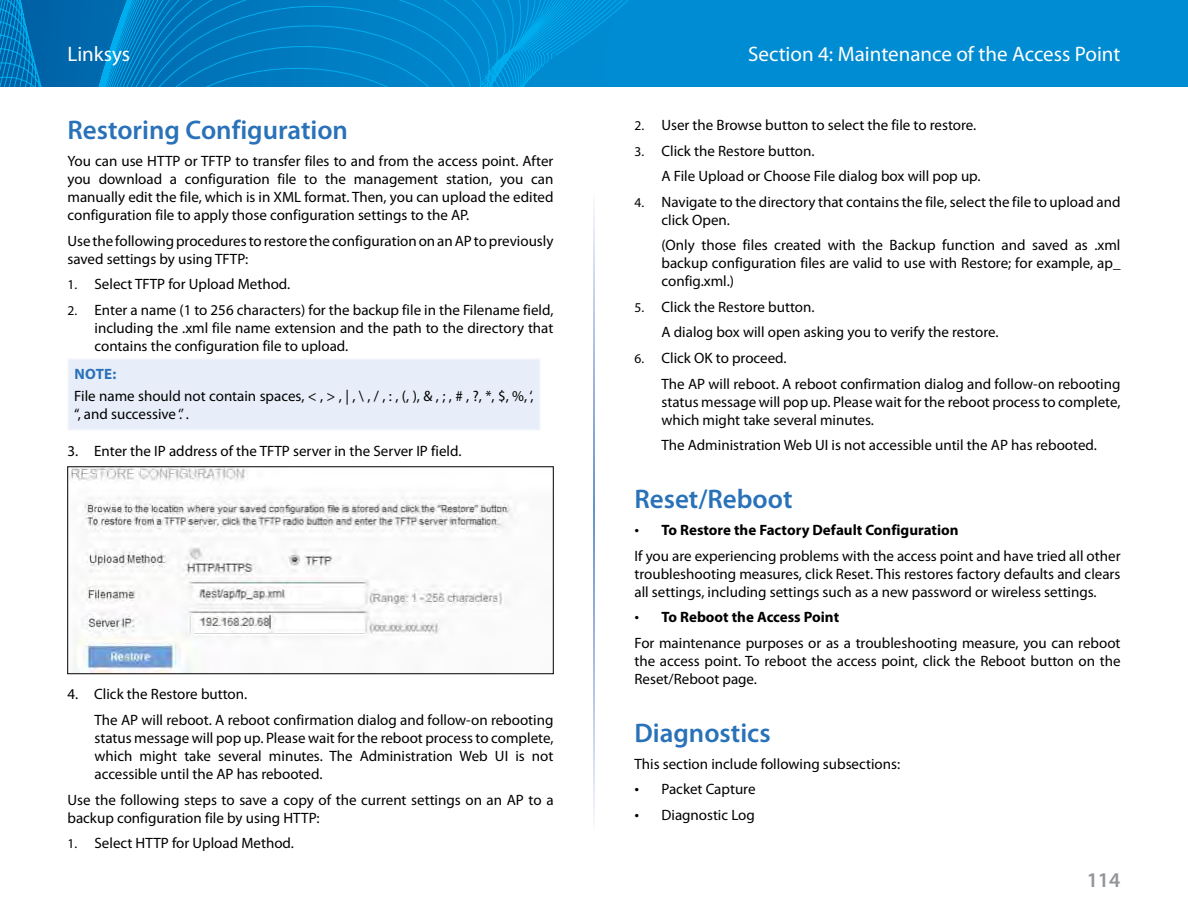
<style>
.page{position:relative;width:1188px;height:918px;background:#fff}
.page>*{position:absolute;margin:0;border:0;box-sizing:border-box;transform-origin:0 0}
.t1{font:600 27px "Myriad Pro";color:#2972b9}
.t2{font:21px "Myriad Pro";color:#fff}
.t3{font:600 21px "Myriad Pro";color:#939598}
.t4{font:15px/18px "Myriad Pro";color:#000}
.t5{font:700 15px "Myriad Pro";color:#2972b9}
.s1{font-size:13.5px}
.s2{font-family:"Times New Roman";font-size:13.5px}
.s3{font-weight:700}
</style>
<div class="page">
<div style="left:0;top:0;width:1188px;height:86px;background:#008cd2"></div>
<svg style="left:0;top:0;width:629px;height:86px"></svg>
<div style="left:68px;top:359px;width:472px;height:71px;background:#e8eef9"></div>
<hr style="left:68px;top:360px;width:1px;height:69px;background:#f1f5fb">
<hr style="left:539px;top:360px;width:2px;height:69px;background:#f1f5fb">
<hr style="left:68px;top:358px;width:473px;height:2px;background:#f1f5fb">
<hr style="left:68px;top:429px;width:473px;height:1px;background:#f1f5fb">
<img style="left:69px;top:469px;width:443px;height:203px">
<div style="left:67px;top:467px;width:486px;height:207px;border:1px solid #000"></div>
<h2 class="t2" style="left:68px;top:43px;width:64px">Linksys</h2>
<h2 class="t2" style="left:748px;top:43px;width:374px">Section 4: Maintenance of the Access Point</h2>
<h1 class="t1" style="left:68px;top:115px;width:282px">Restoring Configuration</h1>
<p class="t4" style="left:68px;top:152px;width:488px;text-align:justify">You can use HTTP or TFTP to transfer files to and from the access point. After you download a configuration file to the management station, you can manually edit the file, which is in XML format. Then, you can upload the edited configuration file to apply those configuration settings to the AP.</p>
<p class="t4" style="left:68px;top:232px;width:487px">Use the following procedures to restore the configuration on an AP to previously saved settings by using TFTP:</p>
<p class="t4" style="left:68px;top:276px;width:223px"><span class="s1">1.</span> Select TFTP for Upload Method.</p>
<p class="t4" style="left:94px;top:301px;width:460px;text-align:justify;text-indent:-27px"><span class="s1">2.</span> Enter a name (1 to 256 characters) for the backup file in the Filename field, including the .xml file name extension and the path to the directory that contains the configuration file to upload.</p>
<p class="t5" style="left:74px;top:366px;width:43px">note:</p>
<p class="t4" style="left:74px;top:387px;width:461px">File name should not contain spaces, &lt; , &gt; , | , \ , / , : , (, ), &amp; , ; , # , ?, *, $, %, ‘, “, and successive ‘.’.</p>
<p class="t4" style="left:67px;top:442px;width:394px">3. Enter the IP address of the TFTP server in the Server IP field.</p>
<p class="t4" style="left:94px;top:682px;width:460px;line-height:25.5px;text-indent:-27px">4. Click the Restore button.<br>The AP will reboot. A reboot confirmation dialog and follow-on rebooting</p>
<p class="t4" style="left:94px;top:729px;width:461px;text-align:justify">status message will pop up. Please wait for the reboot process to complete, which might take several minutes. The Administration Web UI is not accessible until the AP has rebooted.</p>
<p class="t4" style="left:68px;top:791px;width:488px">Use the following steps to save a copy of the current settings on an AP to a backup configuration file by using HTTP:</p>
<p class="t4" style="left:68px;top:834px;width:227px"><span class="s1">1.</span> Select HTTP for Upload Method.</p>
<p class="t4" style="left:634px;top:116px;width:342px"><span class="s1">2.</span> User the Browse button to select the file to restore.</p>
<p class="t4" style="left:662px;top:138px;width:319px;line-height:25.5px;text-indent:-27px"><span class="s1">3.</span> Click the Restore button.<br>A File Upload or Choose File dialog box will pop up.</p>
<p class="t4" style="left:662px;top:193px;width:461px;text-indent:-27px"><span class="s1">4.</span> Navigate to the directory that contains the file, select the file to upload and click Open.</p>
<p class="t4" style="left:662px;top:237px;width:461px;text-align:justify">(Only those files created with the Backup function and saved as .xml backup configuration files are valid to use with Restore; for example, ap_ config.xml.)</p>
<p class="t4" style="left:662px;top:294px;width:337px;line-height:25.5px;text-indent:-27px"><span class="s1">5.</span> Click the Restore button.<br>A dialog box will open asking you to verify the restore.</p>
<p class="t4" style="left:662px;top:345px;width:460px;line-height:25.5px;text-indent:-27px"><span class="s1">6.</span> Click OK to proceed.<br>The AP will reboot. A reboot confirmation dialog and follow-on rebooting</p>
<p class="t4" style="left:662px;top:393px;width:460px">status message will pop up. Please wait for the reboot process to complete, which might take several minutes.</p>
<p class="t4" style="left:662px;top:436px;width:436px">The Administration Web UI is not accessible until the AP has rebooted.</p>
<h1 class="t1" style="left:634px;top:484px;width:160px">Reset/Reboot</h1>
<p class="t4" style="left:634px;top:518px;width:488px;line-height:25.5px"><span class="s2">•</span> <span class="s3">To Restore the Factory Default Configuration<br></span>If you are experiencing problems with the access point and have tried all other</p>
<p class="t4" style="left:634px;top:565px;width:487px">troubleshooting measures, click Reset. This restores factory defaults and clears all settings, including settings such as a new password or wireless settings.</p>
<p class="t4" style="left:634px;top:605px;width:488px;line-height:25.5px"><span class="s2">•</span> <span class="s3">To Reboot the Access Point<br></span>For maintenance purposes or as a troubleshooting measure, you can reboot</p>
<p class="t4" style="left:634px;top:652px;width:488px">the access point. To reboot the access point, click the Reboot button on the<br>Reset/Reboot page.</p>
<h1 class="t1" style="left:634px;top:718px;width:138px">Diagnostics</h1>
<p class="t4" style="left:634px;top:755px;width:267px">This section include following subsections:</p>
<p class="t4" style="left:635px;top:781px;width:123px"><span class="s2">•</span> Packet Capture</p>
<p class="t4" style="left:635px;top:806px;width:122px"><span class="s2">•</span> Diagnostic Log</p>
<h2 class="t3" style="left:1087px;top:869px;width:35px">114</h2>
</div>
